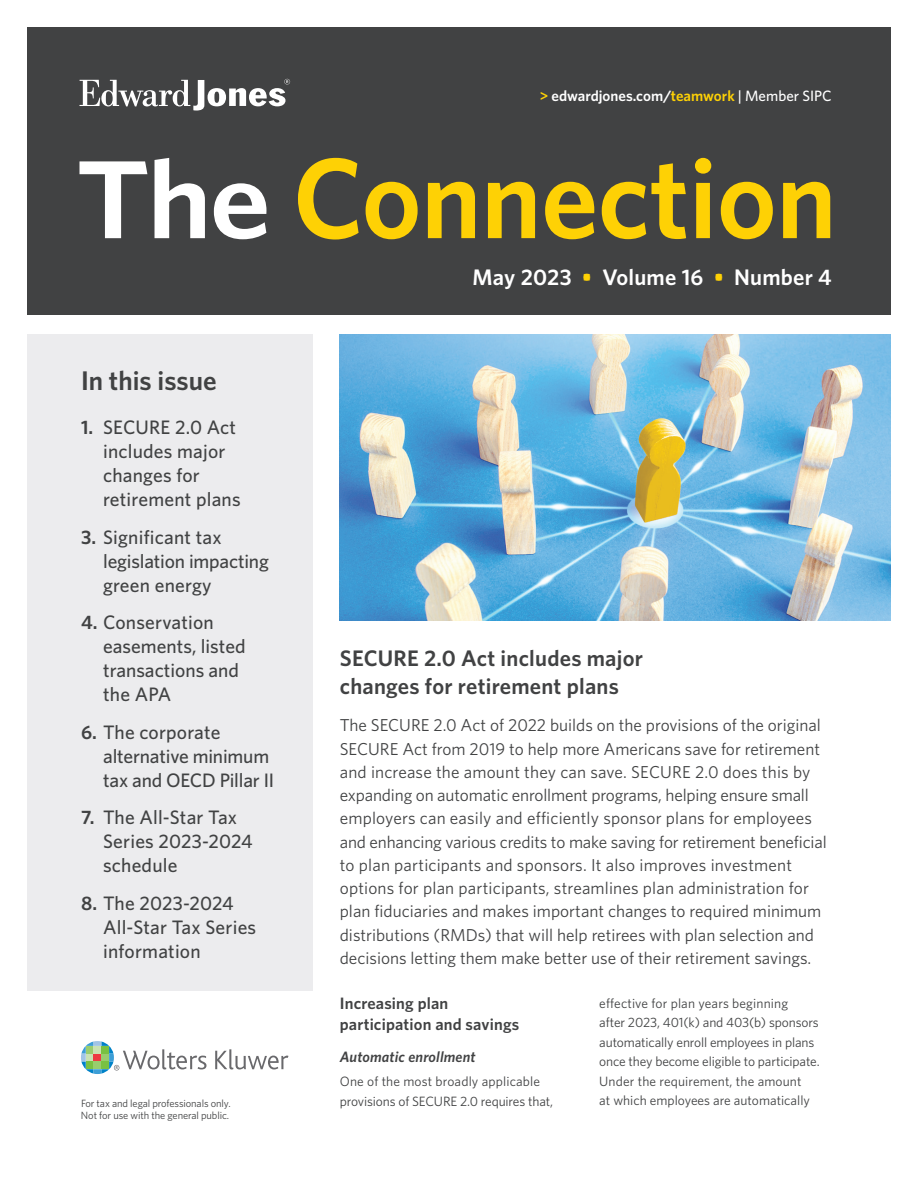
<style>
.page{position:relative;width:918px;height:1188px;background:#fff}
.page>*{position:absolute;margin:0;border:0;box-sizing:border-box;transform-origin:0 0}
.TITLES_WITHOUT_RULE{font:600 27px "Whitney";color:#414243}
.TITLES_WITHOUT_RULE-2{font:600 22.5px/28.5px "Whitney";letter-spacing:.01em;color:#414243}
.t1{font:600 22.5px "Whitney";letter-spacing:.01em;color:#fff}
.t2{font:500 19.5px/24px "Whitney";letter-spacing:.01em;color:#414243}
.t3{font:500 19.5px/24px "Whitney";letter-spacing:-.01em;color:#414243}
.INTRO_PARAGRAPH{font:17.25px/23.2px "Whitney";color:#414243}
.t4{font:600 16.5px/21px "Whitney";letter-spacing:.01em;color:#414243}
.Website{font:600 15px "Whitney";color:#fff}
.small_sub{font:italic 600 15px "Whitney";letter-spacing:.01em;color:#414243}
.BODY_COPY{font:13.5px/19.5px "Whitney";letter-spacing:-.01em;color:#414243}
.t5{font:10.5px "Whitney";letter-spacing:-.01em;color:#414243}
.s1{color:#fed105}
.s2{font-weight:500}
.s3{font-weight:600}
</style>
<div class="page">
<div style="left:27px;top:334px;width:286px;height:657px;background:#ececee"></div>
<div style="left:27px;top:27px;width:864px;height:288px;background:#414243"></div>
<svg style="left:79px;top:79px;width:211px;height:32px"></svg>
<svg style="left:298px;top:158px;width:532px;height:82px"></svg>
<svg style="left:80px;top:158px;width:186px;height:81px"></svg>
<img style="left:340px;top:334px;width:551px;height:287px">
<svg style="left:215px;top:1049px;width:74px;height:20px"></svg>
<svg style="left:81px;top:1041px;width:126px;height:33px"></svg>
<p class="Website" style="left:540px;top:85px;width:293px"><span class="s1">&gt;</span> edwardjones.com/<span class="s1">teamwork</span> <span class="s2">| Member SIPC</span></p>
<p class="t1" style="left:473px;top:262px;width:361px">May 2023 <span class="s1">•</span> Volume 16 <span class="s1">•</span> Number 4</p>
<p class="TITLES_WITHOUT_RULE" style="left:81px;top:362px;width:137px">In this issue</p>
<p class="t2" style="left:103px;top:415px;width:139px;text-indent:-22px"><span class="s3">1.</span> SECURE 2.0 Act includes major changes for retirement plans</p>
<p class="t2" style="left:103px;top:524px;width:167px;text-indent:-22px"><span class="s3">3.</span> Significant tax legislation impacting green energy</p>
<p class="t2" style="left:103px;top:610px;width:144px;text-indent:-22px"><span class="s3">4.</span> Conservation easements, listed transactions and the APA</p>
<p class="t3" style="left:103px;top:719px;width:173px;text-indent:-22px"><span class="s3">6.</span> The corporate alternative minimum tax and OECD Pillar II</p>
<p class="t2" style="left:103px;top:805px;width:151px;text-indent:-22px"><span class="s3">7.</span> The All-Star Tax<br>Series 2023-2024 schedule</p>
<p class="t2" style="left:103px;top:890px;width:155px;text-indent:-22px"><span class="s3">8.</span> The 2023-2024<br>All-Star Tax Series information</p>
<p class="TITLES_WITHOUT_RULE-2" style="left:340px;top:643px;width:305px">SECURE 2.0 Act includes major changes for retirement plans</p>
<p class="INTRO_PARAGRAPH" style="left:340px;top:713px;width:488px">The SECURE 2.0 Act of 2022 builds on the provisions of the original SECURE Act from 2019 to help more Americans save for retirement and increase the amount they can save. SECURE 2.0 does this by expanding on automatic enrollment programs, helping ensure small employers can easily and efficiently sponsor plans for employees and enhancing various credits to make saving for retirement beneficial to plan participants and sponsors. It also improves investment options for plan participants, streamlines plan administration for plan fiduciaries and makes important changes to required minimum distributions (RMDs) that will help retirees with plan selection and decisions letting them make better use of their retirement savings.</p>
<p class="t4" style="left:340px;top:992px;width:181px">Increasing plan participation and savings</p>
<p class="small_sub" style="left:340px;top:1047px;width:137px">Automatic enrollment</p>
<p class="BODY_COPY" style="left:340px;top:1071px;width:215px">One of the most broadly applicable provisions of SECURE 2.0 requires that,</p>
<p class="BODY_COPY" style="left:599px;top:993px;width:222px">effective for plan years beginning<br>after 2023, 401(k) and 403(b) sponsors automatically enroll employees in plans once they become eligible to participate.<br>Under the requirement, the amount</p>
<p class="t5" style="left:81px;top:1096px;width:151px">For tax and legal professionals only.</p>
<p class="BODY_COPY" style="left:599px;top:1090px;width:212px">at which employees are automatically</p>
<p class="t5" style="left:81px;top:1108px;width:150px">Not for use with the general public.</p>
</div>
